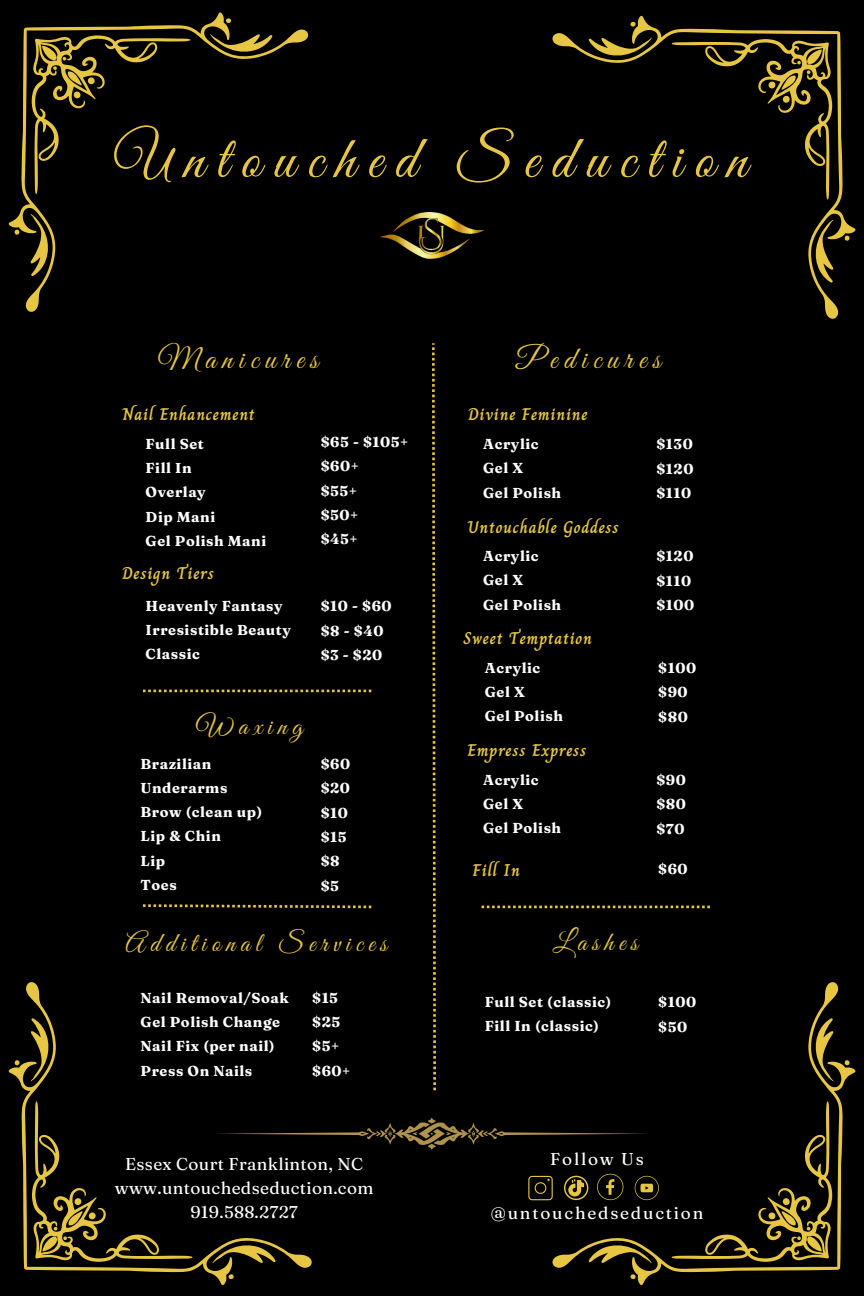
<style>
.page{position:relative;width:864px;height:1296px;background:#000}
.page>*{position:absolute;margin:0;border:0;box-sizing:border-box;transform-origin:0 0}
.t1{font:60.8px "Great Vibes";letter-spacing:.2em;color:#e6c643}
.t2{font:31.05px "Great Vibes";letter-spacing:.2em;color:#e6c643}
.t3{font:27px "Great Vibes";letter-spacing:.2em;color:#e6c643}
.t4{font:700 17.1px "Charm";letter-spacing:.04em;color:#e6c643}
.t5{font:17.1px/23.6px "Fraunces 9 pt";letter-spacing:.02em;color:#fff;text-align:center}
.t6{font:17.1px "Fraunces 9 pt";letter-spacing:.105em;color:#fff}
.t7{font:700 14.4px "Fraunces 9 pt";letter-spacing:.04em;color:#fff}
</style>
<div class="page">
<svg style="left:432px;top:343px;width:4px;height:747px"></svg>
<svg style="left:9px;top:12px;width:299px;height:300px"></svg>
<svg style="left:9px;top:982px;width:303px;height:303px"></svg>
<svg style="left:552px;top:15px;width:303px;height:304px"></svg>
<svg style="left:552px;top:982px;width:303px;height:303px"></svg>
<img style="left:380px;top:212px;width:104px;height:47px">
<svg style="left:528px;top:1176px;width:25px;height:24px"></svg>
<svg style="left:597px;top:1174px;width:26px;height:26px"></svg>
<svg style="left:564px;top:1176px;width:24px;height:24px"></svg>
<svg style="left:635px;top:1176px;width:24px;height:24px"></svg>
<svg style="left:214px;top:1118px;width:436px;height:32px"></svg>
<svg style="left:143px;top:904px;width:228px;height:4px"></svg>
<svg style="left:143px;top:690px;width:228px;height:2px"></svg>
<svg style="left:482px;top:906px;width:228px;height:2px"></svg>
<p class="t1" style="left:114px;top:125px;width:634px">Untouched Seduction</p>
<p class="t2" style="left:158px;top:342px;width:162px">Manicures</p>
<p class="t4" style="left:122px;top:401px;width:134px">Nail Enhancement</p>
<p class="t7" style="left:146px;top:435px;width:60px">Full Set</p>
<p class="t7" style="left:146px;top:459px;width:47px">Fill In</p>
<p class="t7" style="left:146px;top:483px;width:62px">Overlay</p>
<p class="t7" style="left:146px;top:508px;width:71px">Dip Mani</p>
<h4 class="t7" style="left:146px;top:532px;width:122px">Gel Polish Mani</h4>
<p class="t4" style="left:122px;top:560px;width:94px">Design Tiers</p>
<p class="t7" style="left:146px;top:597px;width:139px">Heavenly Fantasy</p>
<p class="t7" style="left:146px;top:621px;width:147px">Irresistible Beauty</p>
<p class="t7" style="left:146px;top:645px;width:56px">Classic</p>
<p class="t7" style="left:321px;top:433px;width:89px">$65 - $105+</p>
<p class="t7" style="left:321px;top:457px;width:40px">$60+</p>
<p class="t7" style="left:321px;top:482px;width:38px">$55+</p>
<p class="t7" style="left:321px;top:506px;width:39px">$50+</p>
<p class="t7" style="left:321px;top:530px;width:39px">$45+</p>
<p class="t7" style="left:321px;top:597px;width:73px">$10 - $60</p>
<p class="t7" style="left:321px;top:622px;width:64px">$8 - $40</p>
<h4 class="t7" style="left:321px;top:646px;width:63px">$3 - $20</h4>
<p class="t3" style="left:197px;top:711px;width:108px">Waxing</p>
<p class="t7" style="left:141px;top:754px;width:72px">Brazilian</p>
<p class="t7" style="left:141px;top:779px;width:88px">Underarms</p>
<p class="t7" style="left:141px;top:803px;width:123px">Brow (clean up)</p>
<p class="t7" style="left:141px;top:827px;width:82px">Lip &amp; Chin</p>
<p class="t7" style="left:141px;top:852px;width:26px">Lip</p>
<p class="t7" style="left:141px;top:876px;width:38px">Toes</p>
<p class="t7" style="left:321px;top:755px;width:31px">$60</p>
<p class="t7" style="left:321px;top:779px;width:31px">$20</p>
<p class="t7" style="left:321px;top:804px;width:29px">$10</p>
<p class="t7" style="left:321px;top:828px;width:27px">$15</p>
<h4 class="t7" style="left:321px;top:852px;width:20px">$8</h4>
<p class="t7" style="left:321px;top:877px;width:20px">$5</p>
<p class="t3" style="left:126px;top:928px;width:263px">Additional Services</p>
<h1 class="t7" style="left:141px;top:988px;width:149px">Nail Removal/Soak</h1>
<p class="t7" style="left:141px;top:1013px;width:141px">Gel Polish Change</p>
<h2 class="t7" style="left:141px;top:1037px;width:136px">Nail Fix (per nail)</h2>
<h2 class="t7" style="left:141px;top:1062px;width:113px">Press On Nails</h2>
<h4 class="t7" style="left:312px;top:988px;width:27px">$15</h4>
<h4 class="t7" style="left:312px;top:1013px;width:30px">$25</h4>
<p class="t7" style="left:312px;top:1037px;width:29px">$5+</p>
<p class="t7" style="left:312px;top:1062px;width:40px">$60+</p>
<p class="t5" style="left:115px;top:1152px;width:260px">Essex Court Franklinton, NC www.untouchedseduction.com<br>919.588.2727</p>
<h3 class="t2" style="left:516px;top:342px;width:146px">Pedicures</h3>
<p class="t4" style="left:468px;top:401px;width:121px">Divine Feminine</p>
<p class="t7" style="left:483px;top:435px;width:57px">Acrylic</p>
<p class="t7" style="left:483px;top:459px;width:41px">Gel X</p>
<p class="t7" style="left:483px;top:484px;width:80px">Gel Polish</p>
<p class="t4" style="left:467px;top:513px;width:153px">Untouchable Goddess</p>
<p class="t7" style="left:483px;top:547px;width:57px">Acrylic</p>
<p class="t7" style="left:483px;top:571px;width:41px">Gel X</p>
<p class="t7" style="left:483px;top:595px;width:80px">Gel Polish</p>
<p class="t4" style="left:463px;top:625px;width:130px">Sweet Temptation</p>
<p class="t7" style="left:485px;top:659px;width:57px">Acrylic</p>
<h4 class="t7" style="left:485px;top:683px;width:41px">Gel X</h4>
<h3 class="t7" style="left:485px;top:707px;width:80px">Gel Polish</h3>
<p class="t4" style="left:467px;top:737px;width:121px">Empress Express</p>
<p class="t7" style="left:483px;top:770px;width:57px">Acrylic</p>
<p class="t7" style="left:483px;top:795px;width:41px">Gel X</p>
<p class="t7" style="left:483px;top:819px;width:80px">Gel Polish</p>
<p class="t7" style="left:656px;top:435px;width:38px">$130</p>
<p class="t7" style="left:656px;top:460px;width:39px">$120</p>
<p class="t7" style="left:656px;top:484px;width:36px">$110</p>
<p class="t7" style="left:656px;top:547px;width:39px">$120</p>
<p class="t7" style="left:656px;top:572px;width:36px">$110</p>
<p class="t7" style="left:656px;top:596px;width:39px">$100</p>
<h3 class="t7" style="left:658px;top:659px;width:39px">$100</h3>
<p class="t7" style="left:658px;top:683px;width:31px">$90</p>
<p class="t7" style="left:658px;top:708px;width:31px">$80</p>
<p class="t7" style="left:656px;top:771px;width:31px">$90</p>
<p class="t7" style="left:656px;top:795px;width:31px">$80</p>
<p class="t7" style="left:656px;top:820px;width:30px">$70</p>
<p class="t4" style="left:473px;top:857px;width:49px">Fill In</p>
<p class="t7" style="left:658px;top:860px;width:31px">$60</p>
<p class="t3" style="left:553px;top:928px;width:87px">Lashes</p>
<p class="t7" style="left:485px;top:993px;width:128px">Full Set (classic)</p>
<p class="t7" style="left:485px;top:1017px;width:116px">Fill In (classic)</p>
<h4 class="t7" style="left:658px;top:993px;width:39px">$100</h4>
<p class="t7" style="left:658px;top:1017px;width:30px">$50</p>
<p class="t6" style="left:550px;top:1148px;width:95px">Follow Us</p>
<p class="t6" style="left:491px;top:1202px;width:214px">@untouchedseduction</p>
</div>
